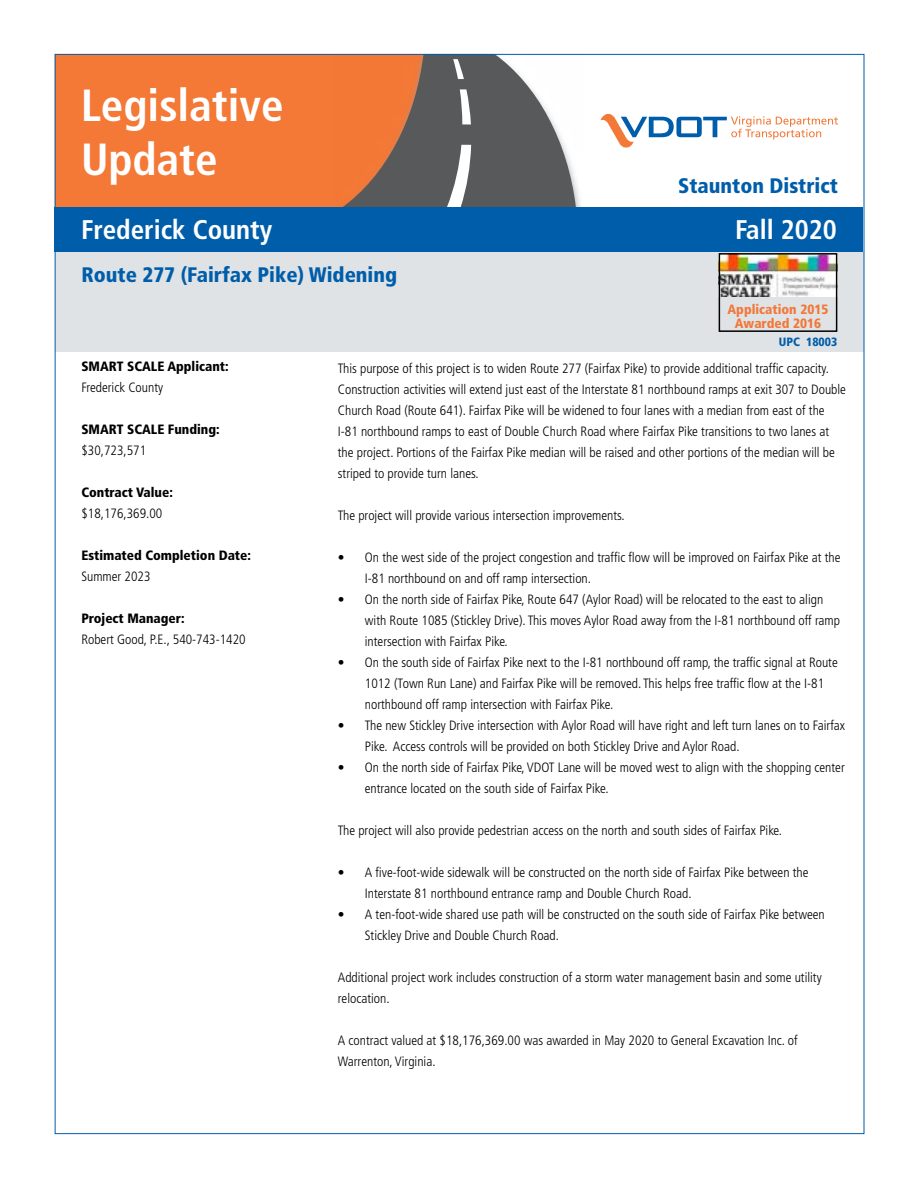
<style>
.page{position:relative;width:918px;height:1188px;background:#fff}
.page>*{position:absolute;margin:0;border:0;box-sizing:border-box;transform-origin:0 0}
.t1{font:700 condensed 45px/54px "Frutiger LT Std";color:#fff}
.t2{font:700 condensed 27px "Frutiger LT Std";color:#fff}
.t3{font:900 condensed 21px "Frutiger LT Std";color:#005daa}
.t4{font:300 condensed 13.5px/21px "Frutiger LT Std";color:#000}
.t5{font:900 condensed 13.5px "Frutiger LT Std";color:#000}
.t6{font:900 condensed 13.5px/13.5px "Frutiger LT Std";color:#f37737;text-align:center}
.t7{font:900 condensed 12px "Frutiger LT Std";color:#005daa}
</style>
<div class="page">
<div style="left:57px;top:56px;width:277px;height:151px;background:#f47836"></div>
<svg style="left:600px;top:113px;width:238px;height:35px"></svg>
<svg style="left:334px;top:53px;width:251px;height:154px"></svg>
<svg style="left:342px;top:56px;width:234px;height:151px;background:#937769"></svg>
<div style="left:55px;top:207px;width:808px;height:45px;background:#005daa"></div>
<div style="left:56px;top:252px;width:808px;height:100px;background:#dfe3e5"></div>
<img style="left:722px;top:256px;width:112px;height:40px">
<div style="left:719px;top:253px;width:118px;height:79px;border:2px solid #000"></div>
<h1 class="t1" style="left:81px;top:78px;width:204px">Legislative<br>Update</h1>
<h2 class="t2" style="left:81px;top:214px;width:193px">Frederick County</h2>
<h2 class="t2" style="left:735px;top:214px;width:103px">Fall 2020</h2>
<h3 class="t3" style="left:678px;top:173px;width:161px">Staunton District</h3>
<h3 class="t3" style="left:81px;top:262px;width:317px">Route 277 (Fairfax Pike) Widening</h3>
<p class="t6" style="left:728px;top:303px;width:102px">Application 2015<br>Awarded 2016</p>
<p class="t7" style="left:779px;top:334px;width:60px">UPC 18003</p>
<p class="t5" style="left:81px;top:358px;width:149px">SMART SCALE Applicant:</p>
<p class="t4" style="left:81px;top:377px;width:83px">Frederick County</p>
<p class="t5" style="left:81px;top:421px;width:140px">SMART SCALE Funding:</p>
<p class="t4" style="left:81px;top:440px;width:66px">$30,723,571</p>
<p class="t5" style="left:81px;top:484px;width:93px">Contract Value:</p>
<p class="t4" style="left:81px;top:503px;width:82px">$18,176,369.00</p>
<p class="t5" style="left:81px;top:547px;width:171px">Estimated Completion Date:</p>
<p class="t4" style="left:81px;top:566px;width:71px">Summer 2023</p>
<p class="t5" style="left:81px;top:610px;width:105px">Project Manager:</p>
<p class="t4" style="left:81px;top:629px;width:166px">Robert Good, P.E., 540-743-1420</p>
<p class="t4" style="left:338px;top:358px;width:510px">This purpose of this project is to widen Route 277 (Fairfax Pike) to provide additional traffic capacity.<br>Construction activities will extend just east of the Interstate 81 northbound ramps at exit 307 to Double Church Road (Route 641). Fairfax Pike will be widened to four lanes with a median from east of the I-81 northbound ramps to east of Double Church Road where Fairfax Pike transitions to two lanes at the project. Portions of the Fairfax Pike median will be raised and other portions of the median will be striped to provide turn lanes.</p>
<p class="t4" style="left:338px;top:505px;width:288px">The project will provide various intersection improvements.</p>
<p class="t4" style="left:365px;top:547px;width:477px;text-indent:-27px">• On the west side of the project congestion and traffic flow will be improved on Fairfax Pike at the<br>I-81 northbound on and off ramp intersection.</p>
<p class="t4" style="left:365px;top:589px;width:477px;text-indent:-27px">• On the north side of Fairfax Pike, Route 647 (Aylor Road) will be relocated to the east to align with Route 1085 (Stickley Drive). This moves Aylor Road away from the I-81 northbound off ramp intersection with Fairfax Pike.</p>
<p class="t4" style="left:365px;top:652px;width:474px;text-indent:-27px">• On the south side of Fairfax Pike next to the I-81 northbound off ramp, the traffic signal at Route<br>1012 (Town Run Lane) and Fairfax Pike will be removed. This helps free traffic flow at the I-81 northbound off ramp intersection with Fairfax Pike.</p>
<p class="t4" style="left:365px;top:715px;width:482px;text-indent:-27px">• The new Stickley Drive intersection with Aylor Road will have right and left turn lanes on to Fairfax<br>Pike. Access controls will be provided on both Stickley Drive and Aylor Road.</p>
<p class="t4" style="left:365px;top:757px;width:481px;text-indent:-27px">• On the north side of Fairfax Pike, VDOT Lane will be moved west to align with the shopping center entrance located on the south side of Fairfax Pike.</p>
<p class="t4" style="left:338px;top:820px;width:446px">The project will also provide pedestrian access on the north and south sides of Fairfax Pike.</p>
<p class="t4" style="left:365px;top:862px;width:445px;text-indent:-27px">• A five-foot-wide sidewalk will be constructed on the north side of Fairfax Pike between the<br>Interstate 81 northbound entrance ramp and Double Church Road.</p>
<p class="t4" style="left:365px;top:904px;width:461px;text-indent:-27px">• A ten-foot-wide shared use path will be constructed on the south side of Fairfax Pike between<br>Stickley Drive and Double Church Road.</p>
<p class="t4" style="left:338px;top:967px;width:485px">Additional project work includes construction of a storm water management basin and some utility relocation.</p>
<p class="t4" style="left:338px;top:1030px;width:461px">A contract valued at $18,176,369.00 was awarded in May 2020 to General Excavation Inc. of<br>Warrenton, Virginia.</p>
</div>
